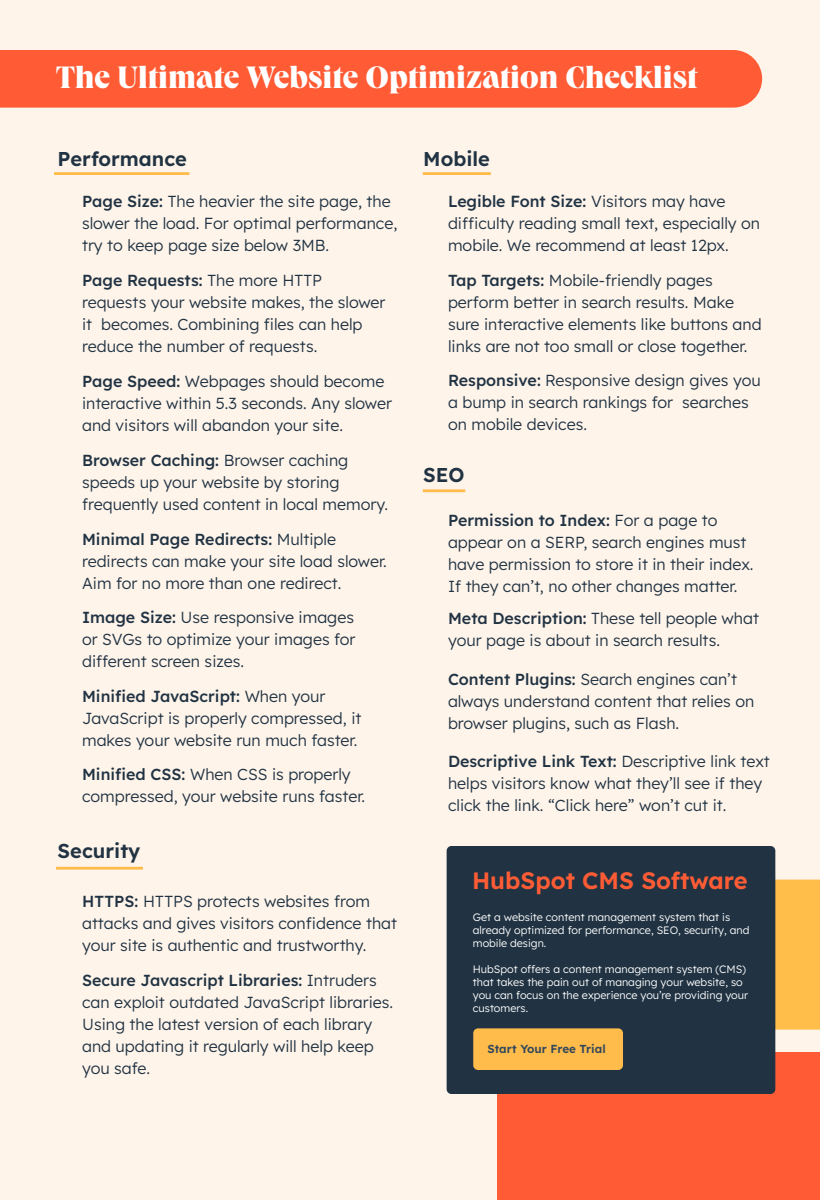
<style>
.page{position:relative;width:820px;height:1200px;background:#fff}
.page>*{position:absolute;margin:0;border:0;box-sizing:border-box;transform-origin:0 0}
.t1{font:700 expanded 32px "Queens";color:#fff}
.t2{font:600 23.6px "Lexend Deca";color:#ff5c35}
.t3{font:600 20px "Lexend Deca";color:#213343}
.t4{font:300 16px/22px "Lexend Deca";color:#213343}
.t5{font:600 11.6px "Lexend Deca";color:#33475b}
.t6{font:300 10.8px/13px "Lexend Deca";color:#fff}
.s1{font-weight:500}
</style>
<div class="page">
<div style="left:0;top:0;width:819px;height:1200px;background:#fef4ea"></div>
<div style="left:497px;top:1053px;width:322px;height:147px;background:#ff5c36"></div>
<div style="left:775px;top:880px;width:44px;height:150px;background:#ffbd4a"></div>
<div style="left:0;top:50px;width:761px;height:58px;background:#ff5c35"></div>
<div style="left:446px;top:846px;width:329px;height:248px;background:#213343;border-radius:5px"></div>
<div style="left:473px;top:1028px;width:149px;height:42px;background:#ffbc4b;border-radius:5px"></div>
<hr style="left:54px;top:172px;width:135px;height:3px;background:#ffbc4b">
<hr style="left:56px;top:867px;width:87px;height:3px;background:#ffbc4b">
<hr style="left:422px;top:172px;width:68px;height:3px;background:#ffbc4b">
<hr style="left:422px;top:489px;width:43px;height:3px;background:#ffbc4b">
<h1 class="t1" style="left:56px;top:56px;width:643px">The Ultimate Website Optimization Checklist</h1>
<p class="t3" style="left:58px;top:144px;width:131px">Performance</p>
<p class="t3" style="left:423px;top:144px;width:68px">Mobile</p>
<p class="t4" style="left:82px;top:189px;width:316px"><span class="s1">Page Size:</span> The heavier the site page, the slower the load. For optimal performance, try to keep page size below 3MB.</p>
<p class="t4" style="left:448px;top:189px;width:313px"><span class="s1">Legible Font Size:</span> Visitors may have difficulty reading small text, especially on mobile. We recommend at least 12px.</p>
<p class="t4" style="left:82px;top:268px;width:305px"><span class="s1">Page Requests:</span> The more HTTP requests your website makes, the slower it becomes. Combining files can help reduce the number of requests.</p>
<p class="t4" style="left:82px;top:369px;width:311px"><span class="s1">Page Speed:</span> Webpages should become interactive within 5.3 seconds. Any slower and visitors will abandon your site.</p>
<p class="t4" style="left:82px;top:448px;width:307px"><span class="s1">Browser Caching:</span> Browser caching speeds up your website by storing frequently used content in local memory.</p>
<p class="t4" style="left:82px;top:527px;width:306px"><span class="s1">Minimal Page Redirects:</span> Multiple redirects can make your site load slower.<br>Aim for no more than one redirect.</p>
<p class="t4" style="left:82px;top:606px;width:275px;text-align:justify"><span class="s1">Image Size:</span> Use responsive images or SVGs to optimize your images for different screen sizes.</p>
<p class="t4" style="left:82px;top:684px;width:281px"><span class="s1">Minified JavaScript:</span> When your<br>JavaScript is properly compressed, it makes your website run much faster.</p>
<p class="t4" style="left:82px;top:763px;width:284px"><span class="s1">Minified CSS:</span> When CSS is properly compressed, your website runs faster.</p>
<p class="t3" style="left:58px;top:836px;width:84px">Security</p>
<p class="t4" style="left:82px;top:889px;width:316px"><span class="s1">HTTPS:</span> HTTPS protects websites from attacks and gives visitors confidence that your site is authentic and trustworthy.</p>
<p class="t4" style="left:82px;top:968px;width:312px"><span class="s1">Secure Javascript Libraries:</span> Intruders can exploit outdated JavaScript libraries.<br>Using the latest version of each library and updating it regularly will help keep you safe.</p>
<p class="t4" style="left:448px;top:268px;width:315px"><span class="s1">Tap Targets:</span> Mobile-friendly pages perform better in search results. Make sure interactive elements like buttons and links are not too small or close together.</p>
<p class="t4" style="left:448px;top:368px;width:314px"><span class="s1">Responsive:</span> Responsive design gives you a bump in search rankings for searches on mobile devices.</p>
<p class="t3" style="left:423px;top:461px;width:43px">SEO</p>
<p class="t4" style="left:448px;top:508px;width:307px"><span class="s1">Permission to Index:</span> For a page to appear on a SERP, search engines must have permission to store it in their index.<br>If they can’t, no other changes matter.</p>
<p class="t4" style="left:448px;top:607px;width:312px"><span class="s1">Meta Description:</span> These tell people what your page is about in search results.</p>
<p class="t4" style="left:448px;top:668px;width:308px"><span class="s1">Content Plugins:</span> Search engines can’t always understand content that relies on browser plugins, such as Flash.</p>
<p class="t4" style="left:448px;top:749px;width:323px"><span class="s1">Descriptive Link Text:</span> Descriptive link text helps visitors know what they’ll see if they click the link. “Click here” won’t cut it.</p>
<h2 class="t2" style="left:472px;top:863px;width:277px">HubSpot CMS Software</h2>
<p class="t6" style="left:472px;top:910px;width:278px">Get a website content management system that is already optimized for performance, SEO, security, and mobile design.</p>
<p class="t6" style="left:472px;top:962px;width:277px">HubSpot offers a content management system (CMS) that takes the pain out of managing your website, so you can focus on the experience you’re providing your customers.</p>
<p class="t5" style="left:487px;top:1040px;width:120px">Start Your Free Trial</p>
</div>
